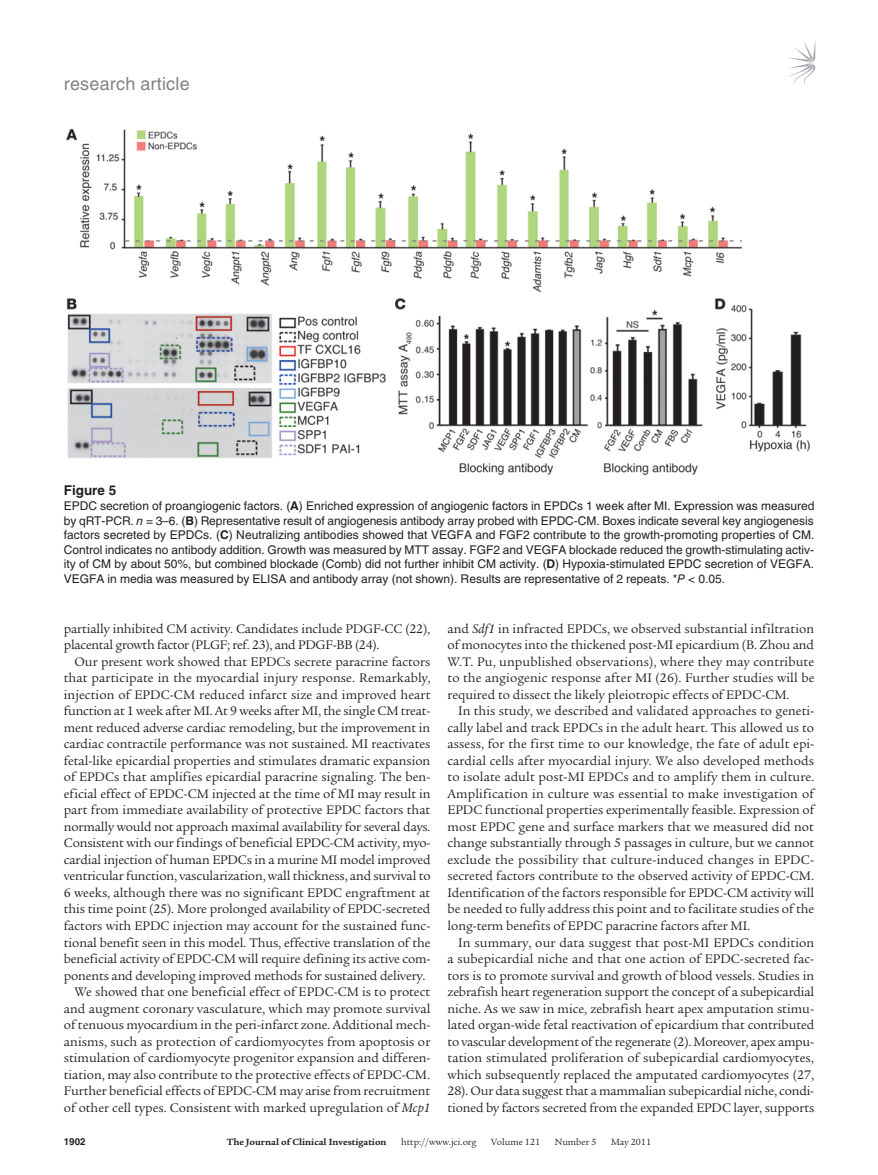
<style>
.page{position:relative;width:878px;height:1175px;background:#fff}
.page>*{position:absolute;margin:0;border:0;box-sizing:border-box;transform-origin:0 0}
.t1{font:18px "Helvetica LT Std";letter-spacing:.01em;color:#808285}
.t2{font:13.5px/16.5px "Legacy Serif Std";letter-spacing:-.005em;color:#231f20;text-align:justify}
.t3{font:700 13.5px "Helvetica LT Std";color:#231f20}
.t4{font:12px/14.7px "Helvetica LT Std";color:#231f20;text-align:justify}
.t5{font:9.75px "Legacy Serif Std";color:#231f20}
.t6{font:700 9.75px "Legacy Serif Std";color:#231f20}
.t7{font:700 9.75px "Helvetica LT Std";color:#231f20}
.s1{font-weight:700}
.s2{font-style:italic}
</style>
<div class="page">
<svg style="left:789px;top:42px;width:26px;height:43px"></svg>
<img style="left:66px;top:128px;width:744px;height:348px">
<h1 class="t1" style="left:64px;top:73px;width:127px">research article</h1>
<p class="t3" style="left:64px;top:482px;width:54px">Figure 5</p>
<p class="t4" style="left:64px;top:498px;width:752px">EPDC secretion of proangiogenic factors. (<span class="s1">A</span>) Enriched expression of angiogenic factors in EPDCs 1 week after MI. Expression was measured by qRT-PCR. <span class="s2">n</span> = 3–6. (<span class="s1">B</span>) Representative result of angiogenesis antibody array probed with EPDC-CM. Boxes indicate several key angiogenesis factors secreted by EPDCs. (<span class="s1">C</span>) Neutralizing antibodies showed that VEGFA and FGF2 contribute to the growth-promoting properties of CM.<br>Control indicates no antibody addition. Growth was measured by MTT assay. FGF2 and VEGFA blockade reduced the growth-stimulating activ&shy;ity of CM by about 50%, but combined blockade (Comb) did not further inhibit CM activity. (<span class="s1">D</span>) Hypoxia-stimulated EPDC secretion of VEGFA.<br>VEGFA in media was measured by ELISA and antibody array (not shown). Results are representative of 2 repeats. *<span class="s2">P</span> &lt; 0.05.</p>
<p class="t2" style="left:64px;top:620px;width:368px">partially inhibited CM activity. Candidates include PDGF-CC (22), placental growth factor (PLGF; ref. 23), and PDGF-BB (24).</p>
<p class="t2" style="left:74px;top:653px;width:357px">Our present work showed that EPDCs secrete paracrine factors</p>
<p class="t2" style="left:64px;top:670px;width:368px">that participate in the myocardial injury response. Remarkably,</p>
<p class="t2" style="left:64px;top:686px;width:368px">injection of EPDC-CM reduced infarct size and improved heart</p>
<p class="t2" style="left:64px;top:703px;width:368px">function at 1 week after MI. At 9 weeks after MI, the single CM treat-</p>
<p class="t2" style="left:64px;top:719px;width:368px">ment reduced adverse cardiac remodeling, but the improvement in</p>
<p class="t2" style="left:64px;top:736px;width:368px">cardiac contractile performance was not sustained. MI reactivates</p>
<p class="t2" style="left:64px;top:752px;width:368px">fetal-like epicardial properties and stimulates dramatic expansion</p>
<p class="t2" style="left:64px;top:769px;width:368px">of EPDCs that amplifies epicardial paracrine signaling. The ben-</p>
<p class="t2" style="left:64px;top:785px;width:368px">eficial effect of EPDC-CM injected at the time of MI may result in</p>
<p class="t2" style="left:64px;top:802px;width:368px">part from immediate availability of protective EPDC factors that</p>
<p class="t2" style="left:64px;top:818px;width:368px">normally would not approach maximal availability for several days.</p>
<p class="t2" style="left:64px;top:835px;width:368px">Consistent with our findings of beneficial EPDC-CM activity, myo-</p>
<p class="t2" style="left:64px;top:851px;width:368px">cardial injection of human EPDCs in a murine MI model improved</p>
<p class="t2" style="left:64px;top:868px;width:368px">ventricular function, vascularization, wall thickness, and survival to</p>
<p class="t2" style="left:64px;top:884px;width:368px">6 weeks, although there was no significant EPDC engraftment at</p>
<p class="t2" style="left:64px;top:901px;width:368px">this time point (25). More prolonged availability of EPDC-secreted</p>
<p class="t2" style="left:64px;top:917px;width:368px">factors with EPDC injection may account for the sustained func-</p>
<p class="t2" style="left:64px;top:934px;width:368px">tional benefit seen in this model. Thus, effective translation of the</p>
<p class="t2" style="left:64px;top:950px;width:368px">beneficial activity of EPDC-CM will require defining its active com-</p>
<p class="t2" style="left:64px;top:967px;width:363px">ponents and developing improved methods for sustained delivery.</p>
<p class="t2" style="left:74px;top:983px;width:357px">We showed that one beneficial effect of EPDC-CM is to protect</p>
<p class="t2" style="left:64px;top:1000px;width:368px">and augment coronary vasculature, which may promote survival</p>
<p class="t2" style="left:64px;top:1016px;width:368px">of tenuous myocardium in the peri-infarct zone. Additional mech-</p>
<p class="t2" style="left:64px;top:1033px;width:368px">anisms, such as protection of cardiomyocytes from apoptosis or</p>
<p class="t2" style="left:64px;top:1049px;width:368px">stimulation of cardiomyocyte progenitor expansion and differen-</p>
<p class="t2" style="left:64px;top:1066px;width:368px">tiation, may also contribute to the protective effects of EPDC-CM.</p>
<p class="t2" style="left:64px;top:1082px;width:368px">Further beneficial effects of EPDC-CM may arise from recruitment</p>
<p class="t2" style="left:64px;top:1099px;width:368px">of other cell types. Consistent with marked upregulation of <span class="s2">Mcp1</span></p>
<p class="t2" style="left:447px;top:620px;width:368px">and <span class="s2">Sdf1</span> in infracted EPDCs, we observed substantial infiltration of monocytes into the thickened post-MI epicardium (B. Zhou and W.T. Pu, unpublished observations), where they may contribute to the angiogenic response after MI (26). Further studies will be required to dissect the likely pleiotropic effects of EPDC-CM.</p>
<p class="t2" style="left:447px;top:703px;width:368px;text-indent:11px">In this study, we described and validated approaches to geneti&shy;cally label and track EPDCs in the adult heart. This allowed us to assess, for the first time to our knowledge, the fate of adult epi&shy;cardial cells after myocardial injury. We also developed methods to isolate adult post-MI EPDCs and to amplify them in culture.<br>Amplification in culture was essential to make investigation of EPDC functional properties experimentally feasible. Expression of most EPDC gene and surface markers that we measured did not change substantially through 5 passages in culture, but we cannot exclude the possibility that culture-induced changes in EPDC&shy;secreted factors contribute to the observed activity of EPDC-CM.<br>Identification of the factors responsible for EPDC-CM activity will be needed to fully address this point and to facilitate studies of the long-term benefits of EPDC paracrine factors after MI.</p>
<p class="t2" style="left:447px;top:934px;width:368px;text-indent:11px">In summary, our data suggest that post-MI EPDCs condition a subepicardial niche and that one action of EPDC-secreted fac&shy;tors is to promote survival and growth of blood vessels. Studies in zebra-fish heart regeneration support the concept of a subepicardial niche. As we saw in mice, zebrafish heart apex amputation stimu&shy;lated organ-wide fetal reactivation of epicardium that contributed to vascular development of the regenerate (2). Moreover, apex ampu&shy;tation stimulated proliferation of subepicardial cardiomyocytes, which subsequently replaced the amputated cardiomyocytes (27, 28). Our data suggest that a mammalian subepicardial niche, condi&shy;tioned by factors secreted from the expanded EPDC layer, supports</p>
<p class="t7" style="left:64px;top:1135px;width:23px">1902</p>
<p class="t6" style="left:227px;top:1135px;width:161px">The Journal of Clinical Investigation</p>
<p class="t5" style="left:401px;top:1136px;width:77px">http://www.jci.org</p>
<p class="t5" style="left:491px;top:1136px;width:50px">Volume 121</p>
<p class="t5" style="left:555px;top:1136px;width:43px">Number 5</p>
<p class="t5" style="left:611px;top:1136px;width:41px">May 2011</p>
</div>
